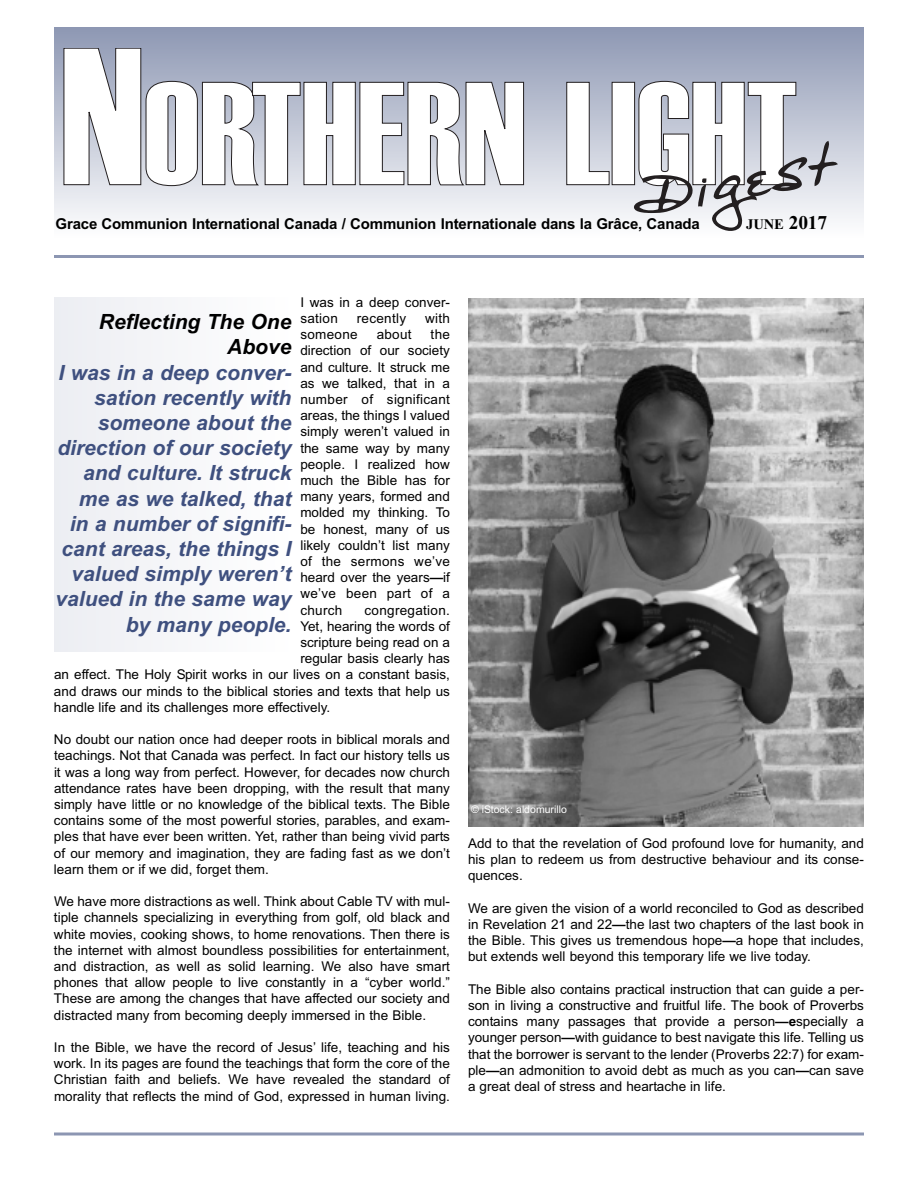
<style>
.page{position:relative;width:918px;height:1188px;background:#fff}
.page>*{position:absolute;margin:0;border:0;box-sizing:border-box;transform-origin:0 0}
.t1{font:italic 700 21px/25.2px "Arial";color:#3f507f;text-align:right}
.t2{font:italic 700 21px/25.2px "Arial";color:#000;text-align:right}
.t3{font:700 15px "Arial";letter-spacing:-.01em;color:#000}
.t4{font:700 14.7px "Times New Roman";color:#000}
.t5{font:13.5px/16.2px "Arial";color:#000;text-align:justify}
.t6{font:13.5px "Arial";letter-spacing:.02em;color:#000}
.t7{font:10.5px "Arial";color:#fff}
.s1{font-size:19.5px}
.s2{font-weight:700}
</style>
<div class="page">
<hr style="left:54px;top:255px;width:810px;height:3px;background:#8c96b2">
<svg style="left:54px;top:1132px;width:810px;height:4px;background:#a8b0c5"></svg>
<div style="left:54px;top:297px;width:237px;height:354px;background:#f5f6f8"></div>
<div style="left:54px;top:27px;width:810px;height:210px;background:linear-gradient(to bottom,#8d97b3,#fdfdfd)"></div>
<svg style="left:64px;top:48px;width:460px;height:138px"></svg>
<svg style="left:566px;top:82px;width:43px;height:103px"></svg>
<div style="left:612px;top:82px;width:23px;height:103px;background:#fff"></div>
<svg style="left:633px;top:81px;width:205px;height:150px"></svg>
<img style="left:468px;top:299px;width:396px;height:527px">
<p class="t3" style="left:56px;top:215px;width:646px">Grace Communion International Canada / Communion Internationale dans la Grâce, Canada</p>
<p class="t4" style="left:746px;top:216px;width:82px">JUNE <span class="s1">2017</span></p>
<p class="t5" style="left:300px;top:294px;width:151px">I was in a deep conver&shy;sation</p>
<p class="t6" style="left:357px;top:310px;width:51px">recently</p>
<p class="t5" style="left:425px;top:310px;width:26px">with</p>
<h1 class="t2" style="left:99px;top:309px;width:194px">Reflecting The One<br>Above</h1>
<h1 class="t1" style="left:56px;top:360px;width:237px">I was in a deep conver&shy;sation recently with someone about the direction of our society and culture. It struck me as we talked, that in a number of signifi&shy;cant areas, the things I valued simply weren’t valued in the same way by many people.</h1>
<p class="t5" style="left:300px;top:326px;width:151px;text-indent:130px">the direction of our society and culture. It struck me as we talked, that in a number of significant areas, the things I valued simply weren’t valued in the same way by many people. I realized how much the Bible has for many years, formed and molded my thinking. To be honest, many of us likely couldn’t list many of the sermons we’ve heard over the years<span class="s2">—</span>if we’ve been part of a church</p>
<p class="t6" style="left:300px;top:327px;width:59px">someone</p>
<p class="t5" style="left:377px;top:326px;width:36px">about</p>
<p class="t6" style="left:365px;top:602px;width:87px">congregation.</p>
<p class="t5" style="left:300px;top:618px;width:151px">Yet, hearing the words of</p>
<p class="t5" style="left:300px;top:634px;width:151px">scripture being read on a</p>
<p class="t5" style="left:300px;top:650px;width:151px">regular basis clearly has</p>
<p class="t5" style="left:54px;top:667px;width:397px">an effect. The Holy Spirit works in our lives on a constant basis,</p>
<p class="t5" style="left:54px;top:683px;width:398px">and draws our minds to the biblical stories and texts that help us</p>
<p class="t5" style="left:54px;top:699px;width:278px">handle life and its challenges more effectively.</p>
<p class="t5" style="left:54px;top:731px;width:398px">No doubt our nation once had deeper roots in biblical morals and teachings. Not that Canada was perfect. In fact our history tells us it was a long way from perfect. However, for decades now church attendance rates have been dropping, with the result that many simply have little or no knowledge of the biblical texts. The Bible contains some of the most powerful stories, parables, and exam&shy;ples that have ever been written. Yet, rather than being vivid parts of our memory and imagination, they are fading fast as we don’t learn them or if we did, forget them.</p>
<p class="t5" style="left:54px;top:893px;width:398px">We have more distractions as well. Think about Cable TV with mul&shy;tiple channels specializing in everything from golf, old black and white movies, cooking shows, to home renovations. Then there is the internet with almost boundless possibilities for entertainment, and distraction, as well as solid learning. We also have smart phones that allow people to live constantly in a “cyber world.” These are among the changes that have affected our society and distracted many from becoming deeply immersed in the Bible.</p>
<p class="t5" style="left:54px;top:1039px;width:398px">In the Bible, we have the record of Jesus’ life, teaching and his work. In its pages are found the teachings that form the core of the Christian faith and beliefs. We have revealed the standard of morality that reflects the mind of God, expressed in human living.</p>
<p class="t7" style="left:471px;top:803px;width:97px">© iStock: aldomurillo</p>
<p class="t5" style="left:468px;top:835px;width:397px">Add to that the revelation of God profound love for humanity, and his plan to redeem us from destructive behaviour and its conse&shy;quences.</p>
<p class="t5" style="left:468px;top:900px;width:398px">We are given the vision of a world reconciled to God as described in Revelation 21 and 22<span class="s2">—</span>the last two chapters of the last book in the Bible. This gives us tremendous hope<span class="s2">—</span>a hope that includes, but extends well beyond this temporary life we live today.</p>
<p class="t5" style="left:468px;top:981px;width:397px">The Bible also contains practical instruction that can guide a per&shy;son in living a constructive and fruitful life. The book of Proverbs contains many passages that provide a person<span class="s2">—e</span>specially a younger person<span class="s2">—</span>with guidance to best navigate this life. Telling us that the borrower is servant to the lender (Proverbs 22:7) for exam&shy;ple<span class="s2">—</span>an admonition to avoid debt as much as you can<span class="s2">—</span>can save a great deal of stress and heartache in life.</p>
</div>
